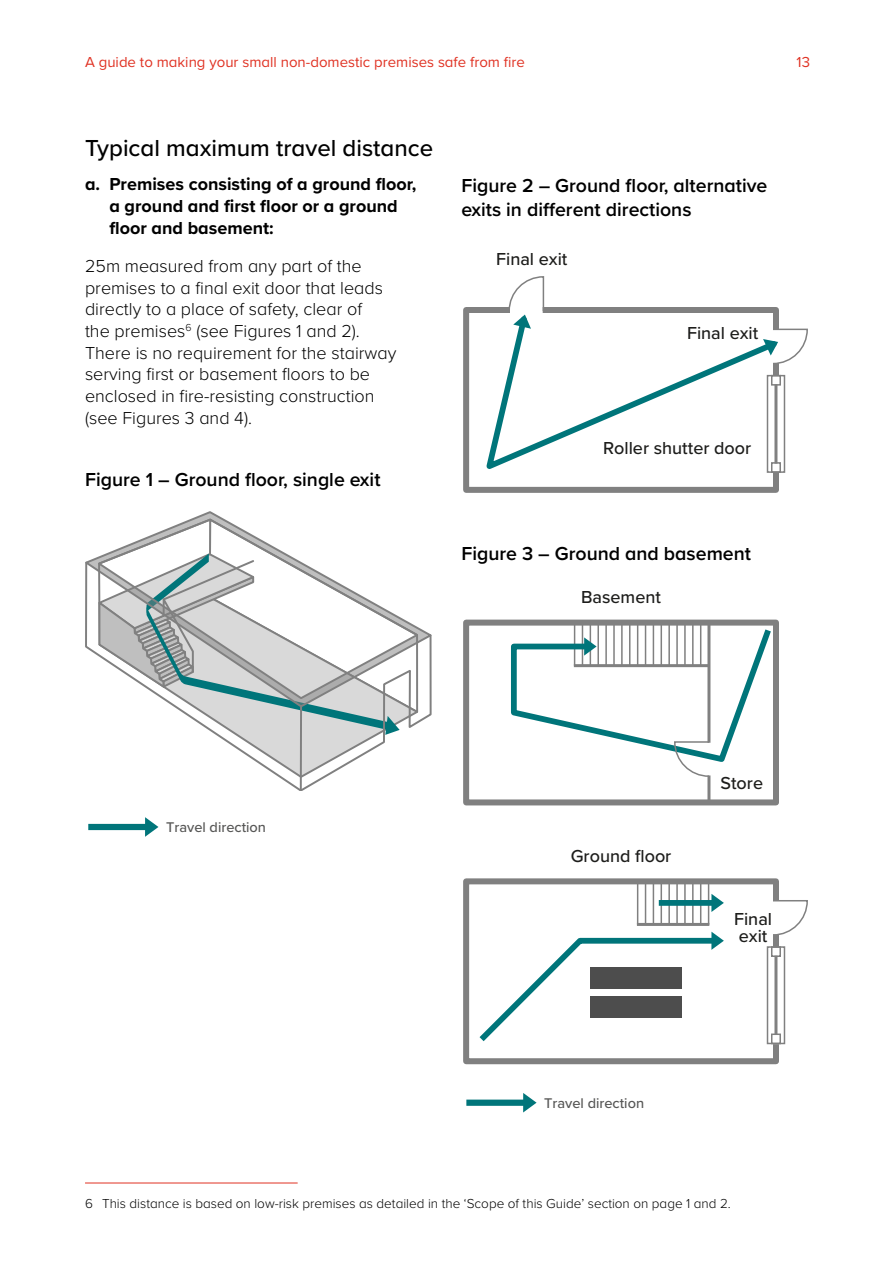
<style>
.page{position:relative;width:893px;height:1263px;background:#fff}
.page>*{position:absolute;margin:0;border:0;box-sizing:border-box;transform-origin:0 0}
.t1{font:500 24px "Proxima Nova";color:#000}
.Body___diagram{font:600 19.5px/23.4px "Proxima Nova";color:#000}
.Figure_heading{font:600 19.5px "Proxima Nova";color:#000}
.Body{font:300 18px/21.6px "Proxima Nova";color:#000}
.Body___span{font:700 18px/21.6px "Proxima Nova";color:#000}
.t2{font:500 18px/16.2px "Proxima Nova";color:#1d1d1b}
.t3{font:15px "Proxima Nova";color:#e03223}
.t4{font:500 14.55px "Proxima Nova";color:#575756}
.Body___Footnote{font:300 13.5px "Proxima Nova";color:#000}
</style>
<div class="page">
<hr style="left:85px;top:1183px;width:213px;height:1px;background:#e03223">
<svg style="left:463px;top:307px;width:319px;height:186px"></svg>
<svg style="left:481px;top:312px;width:300px;height:164px"></svg>
<svg style="left:508px;top:276px;width:300px;height:89px"></svg>
<hr style="left:774px;top:384px;width:3px;height:80px;background:#808080">
<div style="left:767px;top:375px;width:18px;height:98px;border:2px solid #808080"></div>
<div style="left:771px;top:375px;width:10px;height:11px;border:2px solid #808080"></div>
<div style="left:771px;top:462px;width:10px;height:11px;border:2px solid #808080"></div>
<div style="left:773px;top:363px;width:6px;height:13px;background:#808080"></div>
<svg style="left:88px;top:511px;width:211px;height:50px"></svg>
<svg style="left:85px;top:561px;width:347px;height:230px"></svg>
<hr style="left:300px;top:706px;width:2px;height:84px;background:#808080">
<div style="left:88px;top:824px;width:65px;height:6px;background:#00757a"></div>
<svg style="left:145px;top:817px;width:13px;height:20px"></svg>
<div style="left:463px;top:620px;width:316px;height:185px;border:6px solid #808080"></div>
<hr style="left:707px;top:775px;width:3px;height:27px;background:#808080">
<svg style="left:508px;top:623px;width:267px;height:155px"></svg>
<svg style="left:463px;top:878px;width:319px;height:186px"></svg>
<svg style="left:771px;top:899px;width:37px;height:37px"></svg>
<hr style="left:774px;top:956px;width:3px;height:79px;background:#808080">
<div style="left:767px;top:946px;width:18px;height:98px;border:2px solid #808080"></div>
<div style="left:771px;top:946px;width:10px;height:11px;border:2px solid #808080"></div>
<div style="left:771px;top:1033px;width:10px;height:11px;border:2px solid #808080"></div>
<div style="left:773px;top:934px;width:6px;height:13px;background:#808080"></div>
<hr style="left:637px;top:881px;width:1px;height:43px;background:#808080">
<hr style="left:645px;top:881px;width:1px;height:43px;background:#808080">
<hr style="left:653px;top:881px;width:1px;height:43px;background:#808080">
<hr style="left:660px;top:881px;width:2px;height:43px;background:#808080">
<hr style="left:668px;top:881px;width:2px;height:43px;background:#808080">
<hr style="left:676px;top:881px;width:2px;height:43px;background:#808080">
<hr style="left:684px;top:881px;width:2px;height:43px;background:#808080">
<hr style="left:692px;top:881px;width:2px;height:43px;background:#808080">
<hr style="left:700px;top:881px;width:1px;height:43px;background:#808080">
<hr style="left:708px;top:881px;width:1px;height:43px;background:#808080">
<div style="left:659px;top:900px;width:60px;height:6px;background:#00757a"></div>
<svg style="left:711px;top:894px;width:13px;height:18px"></svg>
<svg style="left:473px;top:932px;width:251px;height:115px"></svg>
<hr style="left:637px;top:923px;width:72px;height:3px;background:#808080">
<div style="left:466px;top:1099px;width:65px;height:7px;background:#00757a"></div>
<svg style="left:523px;top:1093px;width:14px;height:19px"></svg>
<p class="t3" style="left:85px;top:51px;width:441px">A guide to making your small non-domestic premises safe from fire</p>
<p class="t3" style="left:797px;top:51px;width:15px">13</p>
<h2 class="t1" style="left:85px;top:130px;width:350px">Typical maximum travel distance</h2>
<p class="Body___span" style="left:109px;top:173px;width:308px;text-indent:-24px">a. Premises consisting of a ground floor, a ground and first floor or a ground floor and basement:</p>
<p class="Body" style="left:85px;top:254px;width:313px">25m measured from any part of the premises to a final exit door that leads directly to a place of safety, clear of<br>the premises<sup>6</sup> (see Figures 1 and 2).<br>There is no requirement for the stairway serving first or basement floors to be enclosed in fire-resisting construction (see Figures 3 and 4).</p>
<p class="Figure_heading" style="left:85px;top:464px;width:297px">Figure 1 – Ground floor, single exit</p>
<p class="Body___diagram" style="left:461px;top:173px;width:308px">Figure 2 – Ground floor, alternative exits in different directions</p>
<p class="t2" style="left:496px;top:250px;width:73px">Final exit</p>
<p class="t2" style="left:687px;top:324px;width:73px">Final exit</p>
<p class="t2" style="left:603px;top:439px;width:150px">Roller shutter door</p>
<p class="Body___diagram" style="left:461px;top:541px;width:291px">Figure 3 – Ground and basement</p>
<p class="t2" style="left:581px;top:588px;width:81px">Basement</p>
<p class="t4" style="left:166px;top:816px;width:101px">Travel direction</p>
<p class="t2" style="left:571px;top:847px;width:102px">Ground floor</p>
<p class="t2" style="left:720px;top:774px;width:44px">Store</p>
<p class="t2" style="left:734px;top:910px;width:40px">Final exit</p>
<p class="t4" style="left:544px;top:1092px;width:101px">Travel direction</p>
<p class="Body___Footnote" style="left:85px;top:1193px;width:647px">6 This distance is based on low-risk premises as detailed in the ‘Scope of this Guide’ section on page 1 and 2.</p>
</div>
